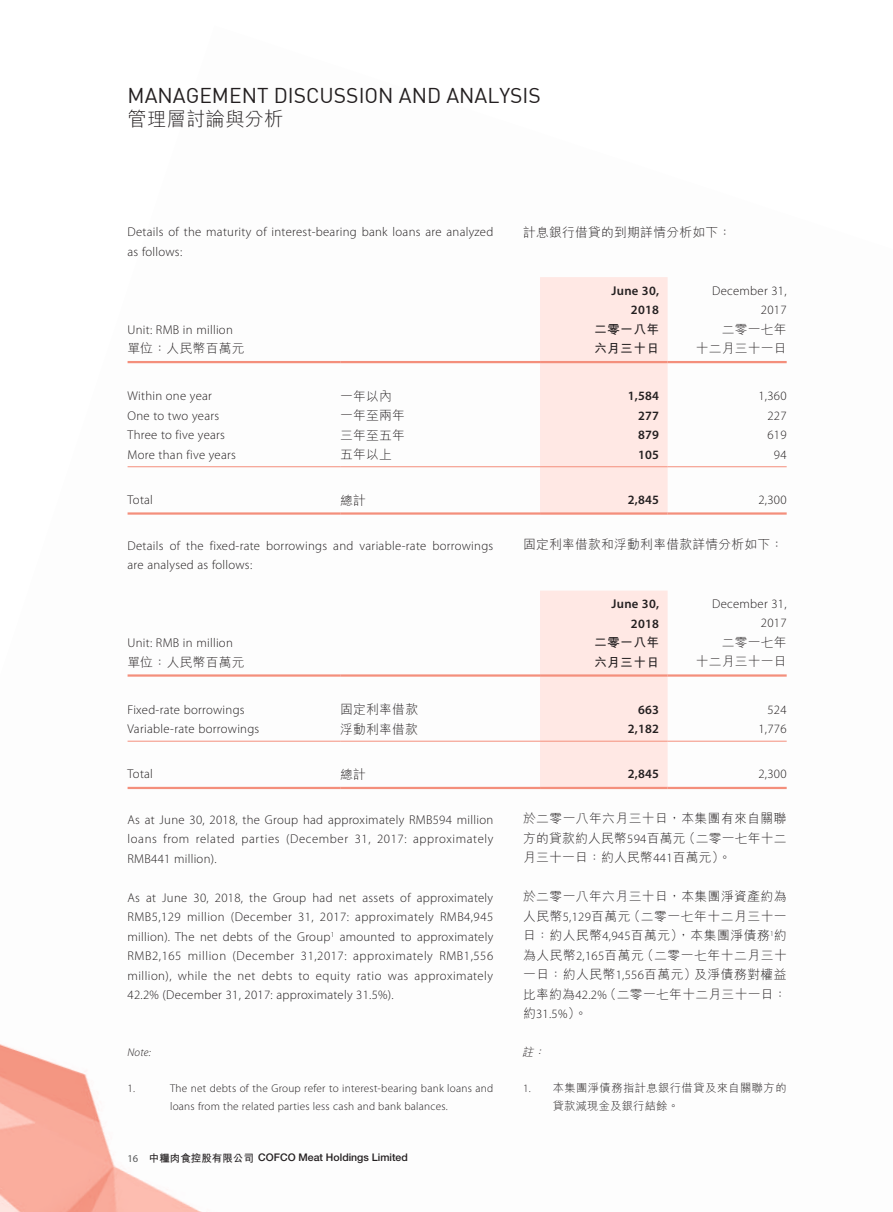
<style>
.page{position:relative;width:893px;height:1212px;background:#fff}
.page>*{position:absolute;margin:0;border:0;box-sizing:border-box;transform-origin:0 0}
.t1{font:21px "DIN";color:#231f20}
.t2{font:300 19.5px "M Hei HK";color:#231f20}
.t3{font:300 12.75px/19.5px "Myriad Pro";letter-spacing:.02em;color:#231f20}
.t4{font:300 12.75px/19.5px "M Hei HK";letter-spacing:.02em;color:#231f20;text-align:right}
.t5{font:600 12.75px/19.5px "Myriad Pro";letter-spacing:.02em;color:#231f20;text-align:right}
.t6{font:700 12.75px/19.5px "M Hei HK";letter-spacing:.02em;color:#231f20}
.t7{font:300 11.25px/18px "Myriad Pro";letter-spacing:.02em;color:#231f20}
.t8{font:300 11.25px/18px "M Hei HK";letter-spacing:.04em;color:#231f20}
.t9{font:italic 300 11.25px "Myriad Pro";color:#231f20}
.t10{font:italic 300 11.25px "M Hei HK";color:#231f20}
.t11{font:500 10.5px "Helvetica Neue LT Std";color:#231f20}
.s1{font-family:"Myriad Pro"}
.s2{font-family:"M Hei HK"}
.s3{font-family:"Myriad Pro";font-weight:400;color:#57585a}
.s4{font-family:"M Hei HK";font-weight:700}
</style>
<div class="page">
<img style="left:0;top:361px;width:787px;height:851px">
<div style="left:540px;top:277px;width:128px;height:235px;background:#ffe8e4"></div>
<hr style="left:128px;top:361px;width:212px;height:2px;background:#f48f7c">
<hr style="left:340px;top:361px;width:200px;height:2px;background:#f48f7c">
<hr style="left:540px;top:361px;width:128px;height:2px;background:#f48f7c">
<hr style="left:668px;top:361px;width:119px;height:2px;background:#f48f7c">
<hr style="left:128px;top:466px;width:212px;height:1px;background:#f48f7c">
<hr style="left:340px;top:466px;width:200px;height:1px;background:#f48f7c">
<hr style="left:540px;top:466px;width:128px;height:1px;background:#f48f7c">
<hr style="left:668px;top:466px;width:119px;height:1px;background:#f48f7c">
<hr style="left:128px;top:512px;width:212px;height:3px;background:#f48f7c">
<hr style="left:340px;top:512px;width:200px;height:3px;background:#f48f7c">
<hr style="left:540px;top:512px;width:128px;height:3px;background:#f48f7c">
<hr style="left:668px;top:512px;width:119px;height:3px;background:#f48f7c">
<div style="left:540px;top:590px;width:128px;height:197px;background:#ffe8e4"></div>
<hr style="left:128px;top:674px;width:212px;height:3px;background:#f48f7c">
<hr style="left:340px;top:674px;width:200px;height:3px;background:#f48f7c">
<hr style="left:540px;top:674px;width:128px;height:3px;background:#f48f7c">
<hr style="left:668px;top:674px;width:119px;height:3px;background:#f48f7c">
<hr style="left:128px;top:741px;width:212px;height:1px;background:#f48f7c">
<hr style="left:340px;top:741px;width:200px;height:1px;background:#f48f7c">
<hr style="left:540px;top:741px;width:128px;height:1px;background:#f48f7c">
<hr style="left:668px;top:741px;width:119px;height:1px;background:#f48f7c">
<hr style="left:128px;top:787px;width:212px;height:2px;background:#f48f7c">
<hr style="left:340px;top:787px;width:200px;height:2px;background:#f48f7c">
<hr style="left:540px;top:787px;width:128px;height:2px;background:#f48f7c">
<hr style="left:668px;top:787px;width:119px;height:2px;background:#f48f7c">
<h1 class="t1" style="left:128px;top:82px;width:415px">MANAGEMENT DISCUSSION AND ANALYSIS</h1>
<h2 class="t2" style="left:128px;top:106px;width:157px">管理層討論與分析</h2>
<p class="t3" style="left:128px;top:222px;width:367px">Details of the maturity of interest-bearing bank loans are analyzed as follows:</p>
<p class="t3" style="left:128px;top:320px;width:107px">Unit: RMB in million</p>
<p class="t4" style="left:128px;top:338px;width:118px">單位：人民幣百萬元</p>
<p class="t4" style="left:523px;top:222px;width:210px">計息銀行借貸的到期詳情分析如下：</p>
<p class="t5" style="left:611px;top:280px;width:49px">June 30,<br>2018</p>
<p class="t6" style="left:594px;top:318px;width:66px">二零一八年六月三十日</p>
<p class="t3" style="left:712px;top:281px;width:76px;text-align:right">December 31,<br>2017</p>
<p class="t4" style="left:696px;top:319px;width:92px">二零一七年<br>十二月三十一日</p>
<p class="t3" style="left:128px;top:386px;width:86px">Within one year</p>
<p class="t4" style="left:340px;top:386px;width:53px">一年以內</p>
<p class="t5" style="left:628px;top:386px;width:33px">1,584</p>
<p class="t3" style="left:758px;top:386px;width:30px">1,360</p>
<p class="t3" style="left:128px;top:406px;width:93px">One to two years</p>
<p class="t4" style="left:340px;top:405px;width:66px">一年至兩年</p>
<p class="t5" style="left:638px;top:405px;width:23px">277</p>
<p class="t3" style="left:767px;top:406px;width:21px">227</p>
<p class="t3" style="left:128px;top:425px;width:99px">Three to five years</p>
<p class="t4" style="left:340px;top:425px;width:66px">三年至五年</p>
<p class="t5" style="left:638px;top:425px;width:23px">879</p>
<p class="t3" style="left:767px;top:425px;width:21px">619</p>
<p class="t3" style="left:128px;top:445px;width:110px">More than five years</p>
<p class="t4" style="left:340px;top:444px;width:53px">五年以上</p>
<p class="t5" style="left:638px;top:444px;width:23px">105</p>
<p class="t3" style="left:774px;top:445px;width:14px">94</p>
<p class="t3" style="left:128px;top:490px;width:27px">Total</p>
<p class="t4" style="left:340px;top:490px;width:27px">總計</p>
<p class="t5" style="left:628px;top:490px;width:33px">2,845</p>
<p class="t3" style="left:758px;top:490px;width:30px">2,300</p>
<p class="t3" style="left:128px;top:536px;width:367px">Details of the fixed-rate borrowings and variable-rate borrowings are analysed as follows:</p>
<p class="t4" style="left:523px;top:534px;width:262px">固定利率借款和浮動利率借款詳情分析如下：</p>
<p class="t3" style="left:128px;top:633px;width:107px">Unit: RMB in million</p>
<p class="t4" style="left:128px;top:652px;width:118px">單位：人民幣百萬元</p>
<p class="t5" style="left:611px;top:594px;width:49px">June 30,<br>2018</p>
<p class="t6" style="left:594px;top:632px;width:66px">二零一八年六月三十日</p>
<p class="t3" style="left:712px;top:594px;width:76px;text-align:right">December 31,<br>2017</p>
<p class="t4" style="left:696px;top:632px;width:92px">二零一七年<br>十二月三十一日</p>
<p class="t3" style="left:128px;top:700px;width:119px">Fixed-rate borrowings</p>
<p class="t4" style="left:340px;top:699px;width:79px">固定利率借款</p>
<p class="t5" style="left:638px;top:699px;width:23px">663</p>
<p class="t3" style="left:767px;top:700px;width:21px">524</p>
<p class="t3" style="left:128px;top:719px;width:133px">Variable-rate borrowings</p>
<p class="t4" style="left:340px;top:719px;width:79px">浮動利率借款</p>
<p class="t5" style="left:628px;top:719px;width:33px">2,182</p>
<p class="t3" style="left:758px;top:719px;width:30px">1,776</p>
<p class="t3" style="left:128px;top:765px;width:27px">Total</p>
<p class="t4" style="left:340px;top:764px;width:27px">總計</p>
<p class="t5" style="left:628px;top:764px;width:33px">2,845</p>
<p class="t3" style="left:758px;top:765px;width:30px">2,300</p>
<p class="t3" style="left:128px;top:810px;width:367px;text-align:justify">As at June 30, 2018, the Group had approximately RMB594 million loans from related parties (December 31, 2017: approximately RMB441 million).</p>
<p class="t3" style="left:128px;top:888px;width:367px;text-align:justify">As at June 30, 2018, the Group had net assets of approximately RMB5,129 million (December 31, 2017: approximately RMB4,945 million). The net debts of the Group<sup>1</sup> amounted to approximately RMB2,165 million (December 31,2017: approximately RMB1,556 million), while the net debts to equity ratio was approximately 42.2% (December 31, 2017: approximately 31.5%).</p>
<p class="t4" style="left:523px;top:808px;width:265px;text-align:justify">於二零一八年六月三十日，本集團有來自關聯方的貸款約人民幣<span class="s1">594</span>百萬元（二零一七年十二月三十一日：約人民幣<span class="s1">441</span>百萬元）。</p>
<p class="t4" style="left:523px;top:886px;width:265px;text-align:justify">於二零一八年六月三十日，本集團淨資產約為人民幣<span class="s1">5,129</span>百萬元（二零一七年十二月三十一日：約人民幣<span class="s1">4,945</span>百萬元），本集團淨債務<sup>1</sup>約為人民幣<span class="s1">2,165</span>百萬元（二零一七年十二月三十一日：約人民幣<span class="s1">1,556</span>百萬元）及淨債務對權益比率約為<span class="s1">42.2%</span>（二零一七年十二月三十一日：</p>
<p class="t3" style="left:523px;top:1004px;width:66px"><span class="s2">約</span>31.5%<span class="s2">）。</span></p>
<p class="t10" style="left:522px;top:1044px;width:28px">註：</p>
<p class="t8" style="left:553px;top:1078px;width:235px;text-indent:-30px"><span class="s1">1.</span> 本集團淨債務指計息銀行借貸及來自關聯方的貸款減現金及銀行結餘。</p>
<p class="t9" style="left:128px;top:1047px;width:25px">Note:</p>
<p class="t7" style="left:128px;top:1080px;width:9px">1.</p>
<p class="t7" style="left:170px;top:1080px;width:325px">The net debts of the Group refer to interest-bearing bank loans and loans from the related parties less cash and bank balances.</p>
<p class="t11" style="left:128px;top:1151px;width:282px"><span class="s3">16</span> <span class="s4">中糧肉食控股有限公司</span> COFCO Meat Holdings Limited</p>
</div>
